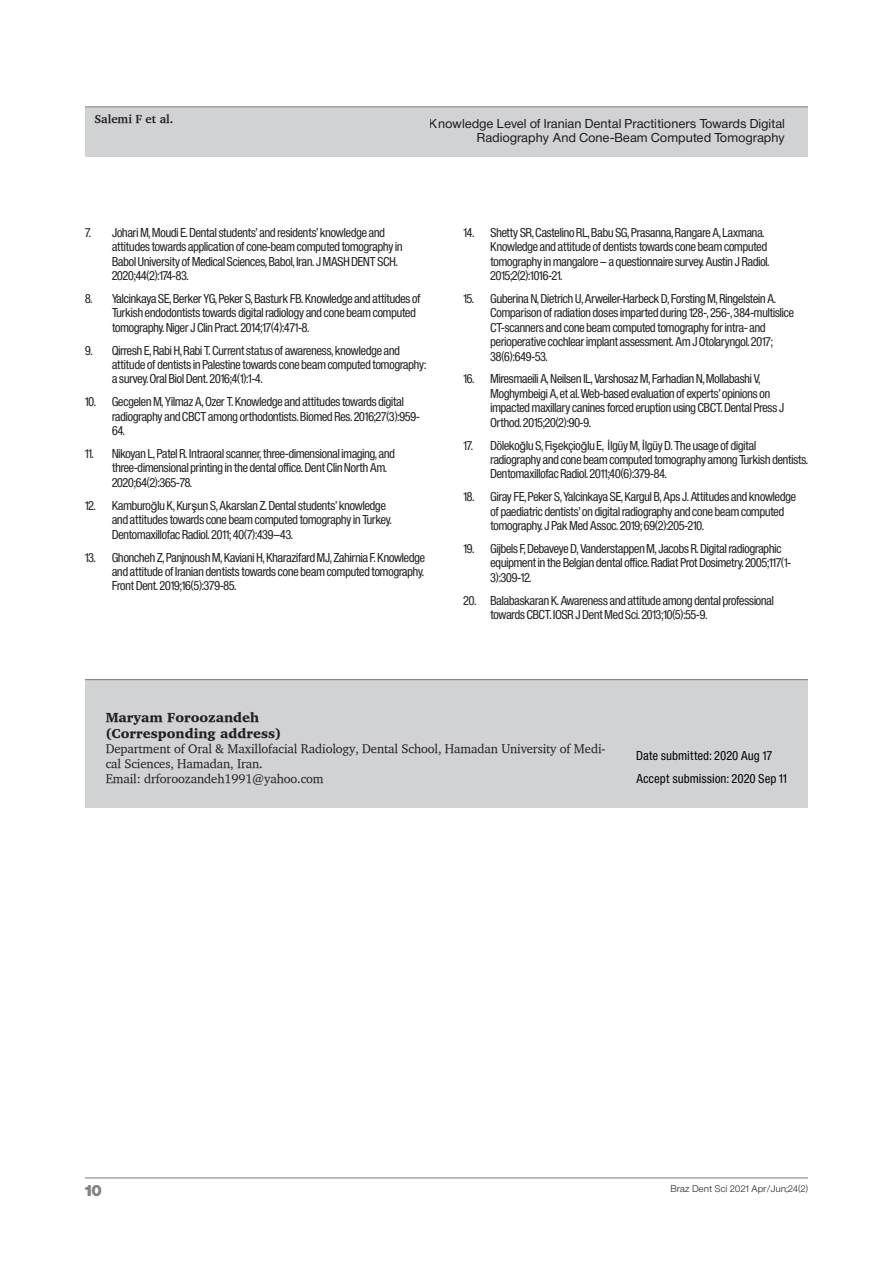
<style>
.page{position:relative;width:893px;height:1263px;background:#fff}
.page>*{position:absolute;margin:0;border:0;box-sizing:border-box;transform-origin:0 0}
.t1{font:15px "Sh Europa Nr 2 Ultra";color:#808285}
.t2{font:900 13.5px/16.2px "Charter";color:#231f20}
.t3{font:12.75px/15px "Charter";letter-spacing:-.01em;color:#231f20}
.t4{font:12px/14.4px "Sh Europa Nr 2 Con";color:#231f20}
.t5{font:12px/14.4px "Sh Europa Nr 2";letter-spacing:.05em;color:#231f20;text-align:right}
.t6{font:12px/23px "Sh Europa Nr 2 Con";letter-spacing:.05em;color:#000}
.t7{font:700 12px "Charter";color:#231f20}
.t8{font:9px "Sh Europa Nr 2 Light";letter-spacing:.05em;color:#231f20}
.s1{font-family:"Arial"}
</style>
<div class="page">
<div style="left:85px;top:107px;width:723px;height:50px;background:#d1d2d4"></div>
<hr style="left:85px;top:106px;width:723px;height:1px;background:#808285">
<hr style="left:85px;top:1177px;width:723px;height:1px;background:#808285">
<div style="left:85px;top:680px;width:723px;height:128px;background:#d1d2d4"></div>
<hr style="left:85px;top:679px;width:723px;height:1px;background:#808285">
<p class="t7" style="left:94px;top:111px;width:80px">Salemi F et al.</p>
<p class="t5" style="left:430px;top:116px;width:356px">Knowledge Level of Iranian Dental Practitioners Towards Digital<br>Radiography And Cone-Beam Computed Tomography</p>
<p class="t4" style="left:112px;top:225px;width:292px;text-indent:-27px">7. Johari M, Moudi E. Dental students’ and residents’ knowledge and attitudes towards application of cone-beam computed tomography in Babol University of Medical Sciences, Babol, Iran. J MASH DENT SCH.<br>2020;44(2):174-83.</p>
<p class="t4" style="left:112px;top:291px;width:310px;text-indent:-27px">8. Yalcinkaya SE, Berker YG, Peker S, Basturk FB. Knowledge and attitudes of<br>Turkish endodontists towards digital radiology and cone beam computed tomography. Niger J Clin Pract. 2014;17(4):471-8.</p>
<p class="t4" style="left:112px;top:343px;width:316px;text-indent:-27px">9. Qirresh E, Rabi H, Rabi T. Current status of awareness, knowledge and attitude of dentists in Palestine towards cone beam computed tomography: a survey. Oral Biol Dent. 2016;4(1):1-4.</p>
<p class="t4" style="left:112px;top:395px;width:309px;text-indent:-27px">10. Gecgelen M, Yilmaz A, Ozer T. Knowledge and attitudes towards digital radiography and CBCT among orthodontists. Biomed Res. 2016;27(3):959-<br>64.</p>
<p class="t4" style="left:112px;top:446px;width:284px;text-indent:-27px">11. Nikoyan L, Patel R. Intraoral scanner, three-dimensional imaging, and three-dimensional printing in the dental office. Dent Clin North Am.<br>2020;64(2):365-78.</p>
<p class="t4" style="left:112px;top:498px;width:281px;text-indent:-27px">12. Kamburo<span class="s1">ğ</span>lu K, Kur<span class="s1">ş</span>un S, Akarslan Z. Dental students’ knowledge and attitudes towards cone beam computed tomography in Turkey.<br>Dentomaxillofac Radiol. 2011; 40(7):439–43.</p>
<p class="t4" style="left:112px;top:550px;width:314px;text-align:justify;text-indent:-27px">13. Ghoncheh Z, Panjnoush M, Kaviani H, Kharazifard MJ, Zahirnia F. Knowledge and attitude of Iranian dentists towards cone beam computed tomography.<br>Front Dent. 2019;16(5):379-85.</p>
<p class="t4" style="left:490px;top:225px;width:280px;text-indent:-27px">14. Shetty SR, Castelino RL, Babu SG, Prasanna, Rangare A, Laxmana.<br>Knowledge and attitude of dentists towards cone beam computed tomography in mangalore – a questionnaire survey. Austin J Radiol.<br>2015;2(2):1016-21.</p>
<p class="t4" style="left:490px;top:291px;width:305px;text-indent:-27px">15. Guberina N, Dietrich U, Arweiler-Harbeck D, Forsting M, Ringelstein A.<br>Comparison of radiation doses imparted during 128-, 256-, 384-multislice CT-scanners and cone beam computed tomography for intra- and perioperative cochlear implant assessment. Am J Otolaryngol. 2017; 38(6):649-53.</p>
<p class="t4" style="left:490px;top:372px;width:295px;text-indent:-27px">16. Miresmaeili A, Neilsen IL, Varshosaz M, Farhadian N, Mollabashi V, Moghymbeigi A, et al. Web-based evaluation of experts’ opinions on impacted maxillary canines forced eruption using CBCT. Dental Press J Orthod. 2015;20(2):90-9.</p>
<p class="t4" style="left:490px;top:438px;width:319px;text-indent:-27px">17. Döleko<span class="s1">ğ</span>lu S, Fi<span class="s1">ş</span>ekçio<span class="s1">ğ</span>lu E, <span class="s1">İ</span>lgüy M, <span class="s1">İ</span>lgüy D. The usage of digital radiography and cone beam computed tomography among Turkish dentists.<br>Dentomaxillofac Radiol. 2011;40(6):379-84.</p>
<p class="t4" style="left:490px;top:490px;width:307px;text-indent:-27px">18. Giray FE, Peker S, Yalcinkaya SE, Kargul B, Aps J. Attitudes and knowledge of paediatric dentists’ on digital radiography and cone beam computed tomography. J Pak Med Assoc. 2019; 69(2):205-210.</p>
<p class="t4" style="left:490px;top:541px;width:302px;text-indent:-27px">19. Gijbels F, Debaveye D, Vanderstappen M, Jacobs R. Digital radiographic equipment in the Belgian dental office. Radiat Prot Dosimetry. 2005;117(1-<br>3):309-12.</p>
<p class="t4" style="left:490px;top:593px;width:285px;text-indent:-27px">20. Balabaskaran K. Awareness and attitude among dental professional towards CBCT. IOSR J Dent Med Sci. 2013;10(5):55-9.</p>
<p class="t2" style="left:106px;top:709px;width:177px">Maryam Foroozandeh (Corresponding address)</p>
<p class="t3" style="left:106px;top:741px;width:501px">Department of Oral &amp; Maxillofacial Radiology, Dental School, Hamadan University of Medi&shy;cal Sciences, Hamadan, Iran.<br>Email: drforoozandeh1991@yahoo.com</p>
<p class="t6" style="left:636px;top:744px;width:152px">Date submitted: 2020 Aug 17<br>Accept submission: 2020 Sep 11</p>
<p class="t1" style="left:85px;top:1182px;width:18px">10</p>
<p class="t8" style="left:671px;top:1183px;width:139px">Braz Dent Sci 2021 Apr/Jun;24(2)</p>
</div>
